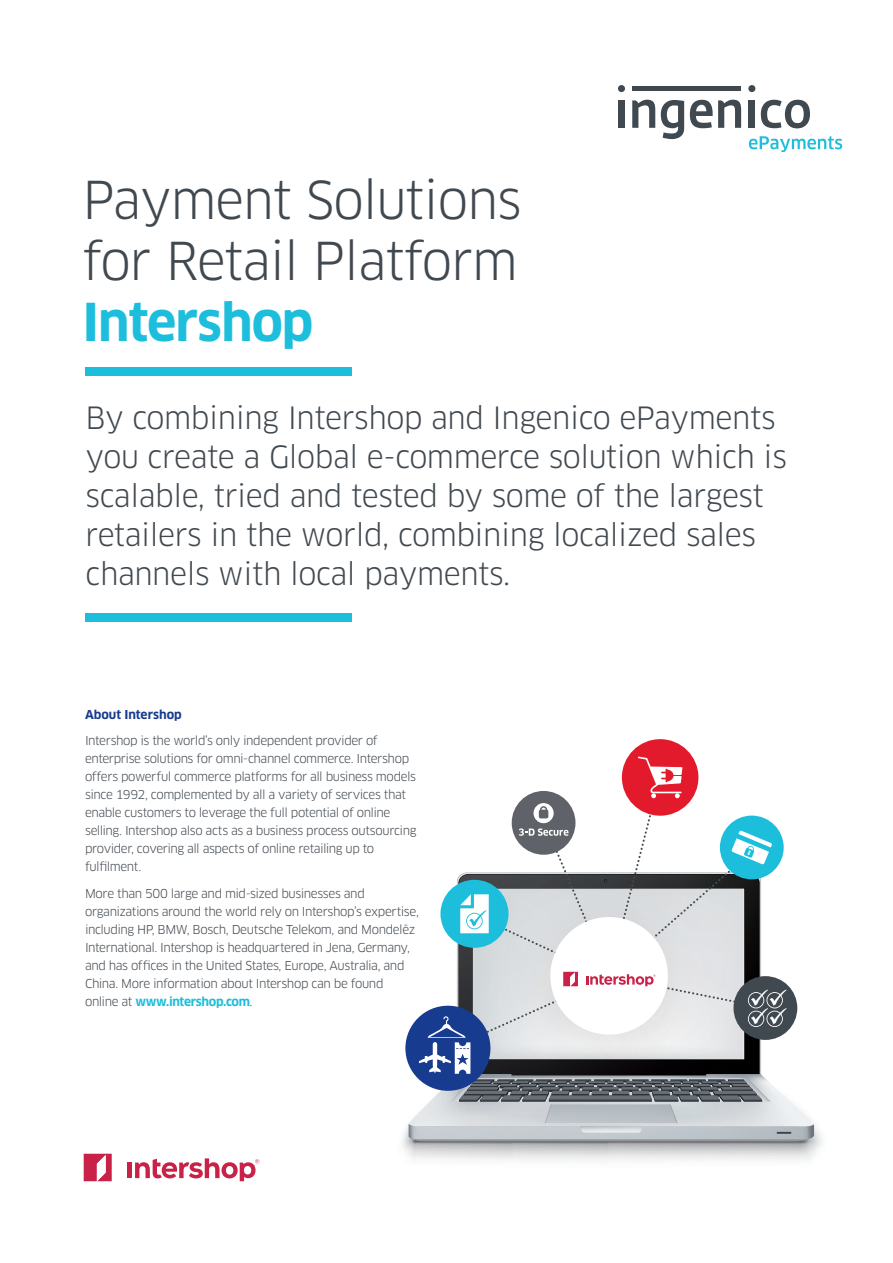
<style>
.page{position:relative;width:893px;height:1263px;background:#fff}
.page>*{position:absolute;margin:0;border:0;box-sizing:border-box;transform-origin:0 0}
.t1{font:51px/61.2px "Clan Pro";letter-spacing:-.02em;color:#414950;text-align:justify}
.t2{font:30px/39px "Clan Pro";letter-spacing:-.015em;color:#414950}
.t3{font:12px/18px "Clan Pro";letter-spacing:-.035em;color:#414950}
.t4{font:700 12px "Clan Pro";color:#173b8e}
.s1{font-weight:700;color:#1cbedc}
</style>
<div class="page">
<div style="left:86px;top:368px;width:266px;height:8px;background:#1cbedc"></div>
<div style="left:86px;top:613px;width:266px;height:9px;background:#1cbedc"></div>
<div style="left:618px;top:100px;width:7px;height:28px;background:#414950"></div>
<div style="left:632px;top:86px;width:109px;height:5px;background:#414950"></div>
<svg style="left:661px;top:100px;width:23px;height:39px"></svg>
<div style="left:749px;top:100px;width:6px;height:28px;background:#414950"></div>
<svg style="left:761px;top:100px;width:49px;height:28px"></svg>
<div style="left:618px;top:85px;width:7px;height:7px;background:#414950;border-radius:50%"></div>
<div style="left:748px;top:85px;width:7px;height:7px;background:#414950;border-radius:50%"></div>
<svg style="left:632px;top:100px;width:23px;height:28px"></svg>
<svg style="left:690px;top:100px;width:51px;height:28px"></svg>
<svg style="left:749px;top:136px;width:93px;height:16px"></svg>
<div style="left:127px;top:1162px;width:5px;height:16px;background:#c82249"></div>
<svg style="left:135px;top:1158px;width:124px;height:23px"></svg>
<svg style="left:84px;top:1154px;width:28px;height:27px"></svg>
<img style="left:409px;top:1076px;width:407px;height:51px">
<img style="left:409px;top:1123px;width:405px;height:16px">
<img style="left:580px;top:1126px;width:63px;height:6px">
<svg style="left:409px;top:1132px;width:404px;height:10px;background:#afb4ba"></svg>
<img style="left:544px;top:1111px;width:134px;height:12px">
<div style="left:622px;top:739px;width:76px;height:77px;background:#e31a2b;border-radius:50%"></div>
<div style="left:405px;top:1006px;width:85px;height:85px;background:#173b8e;border-radius:50%"></div>
<div style="left:482px;top:857px;width:254px;height:254px;background:#231f20;opacity:.22"></div>
<div style="left:733px;top:976px;width:64px;height:64px;background:#414950;border-radius:50%"></div>
<svg style="left:419px;top:756px;width:374px;height:345px"></svg>
<p class="t1" style="left:82px;top:169px;width:441px">Payment Solutions for Retail Platform <span class="s1">Intershop</span></p>
<p class="t2" style="left:86px;top:398px;width:703px">By combining Intershop and Ingenico ePayments you create a Global e-commerce solution which is scalable, tried and tested by some of the largest retailers in the world, combining localized sales channels with local payments.</p>
<p class="t4" style="left:85px;top:707px;width:98px">About Intershop</p>
<p class="t3" style="left:85px;top:732px;width:333px">Intershop is the world’s only independent provider of enterprise solutions for omni-channel commerce. Intershop offers powerful commerce platforms for all business models since 1992, complemented by all a variety of services that enable customers to leverage the full potential of online selling. Intershop also acts as a business process outsourcing provider, covering all aspects of online retailing up to fulfilment.</p>
<p class="t3" style="left:85px;top:884px;width:335px">More than 500 large and mid-sized businesses and organizations around the world rely on Intershop’s expertise, including HP, BMW, Bosch, Deutsche Telekom, and Mondelēz International. Intershop is headquartered in Jena, Germany, and has offices in the United States, Europe, Australia, and China. More information about Intershop can be found online at <span class="s1">www.intershop.com</span>.</p>
</div>
